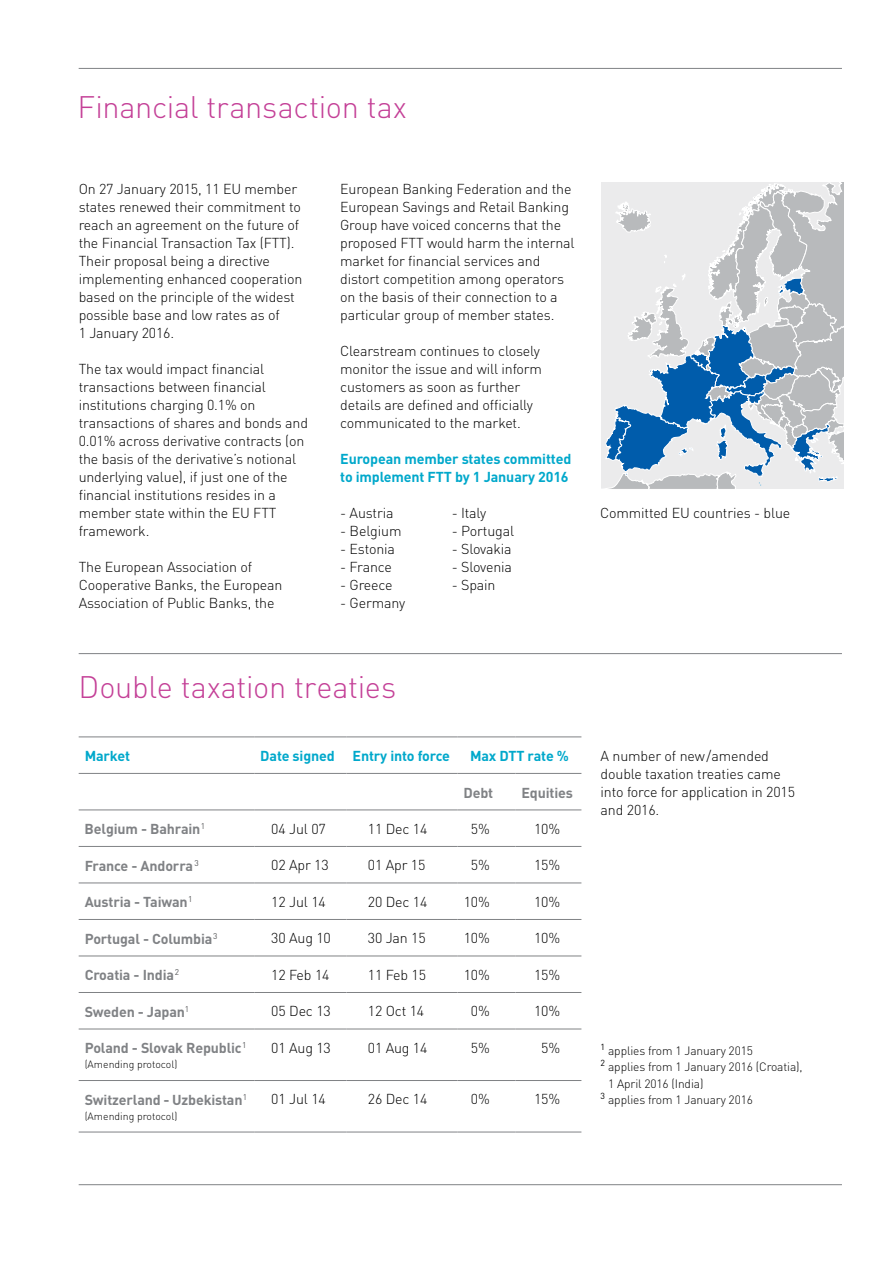
<style>
.page{position:relative;width:893px;height:1263px;background:#fff}
.page>*{position:absolute;margin:0;border:0;box-sizing:border-box;transform-origin:0 0}
.t1{font:300 30.75px "DIN";letter-spacing:-.01em;color:#c44097}
.t2{font:300 14.25px/18px "DIN";letter-spacing:-.01em;color:#000}
.t3{font:700 14.25px "DIN";letter-spacing:-.01em;color:#808285}
.t4{font:700 14.25px/18px "DIN";letter-spacing:-.01em;color:#00a8cb}
.t5{font:300 12px "DIN";letter-spacing:-.01em;color:#000}
.t6{font:300 10.5px "DIN";color:#000}
</style>
<div class="page">
<hr style="left:79px;top:1184px;width:763px;height:1px;background:#808285">
<hr style="left:79px;top:68px;width:763px;height:1px;background:#808285">
<svg style="left:601px;top:182px;width:242px;height:307px;background:#bccad6"></svg>
<hr style="left:79px;top:653px;width:763px;height:1px;background:#808285">
<hr style="left:79px;top:736px;width:175px;height:1px;background:#808285">
<hr style="left:254px;top:736px;width:93px;height:1px;background:#808285">
<hr style="left:347px;top:736px;width:111px;height:1px;background:#808285">
<hr style="left:458px;top:736px;width:57px;height:1px;background:#808285">
<hr style="left:515px;top:736px;width:66px;height:1px;background:#808285">
<hr style="left:79px;top:773px;width:175px;height:1px;background:#808285">
<hr style="left:254px;top:773px;width:93px;height:1px;background:#808285">
<hr style="left:347px;top:773px;width:111px;height:1px;background:#808285">
<hr style="left:458px;top:773px;width:57px;height:1px;background:#808285">
<hr style="left:515px;top:773px;width:66px;height:1px;background:#808285">
<hr style="left:79px;top:809px;width:175px;height:1px;background:#808285">
<hr style="left:254px;top:809px;width:93px;height:1px;background:#808285">
<hr style="left:347px;top:809px;width:111px;height:1px;background:#808285">
<hr style="left:458px;top:809px;width:57px;height:1px;background:#808285">
<hr style="left:515px;top:809px;width:66px;height:1px;background:#808285">
<hr style="left:79px;top:846px;width:175px;height:1px;background:#808285">
<hr style="left:254px;top:846px;width:93px;height:1px;background:#808285">
<hr style="left:347px;top:846px;width:111px;height:1px;background:#808285">
<hr style="left:458px;top:846px;width:57px;height:1px;background:#808285">
<hr style="left:515px;top:846px;width:66px;height:1px;background:#808285">
<hr style="left:79px;top:882px;width:175px;height:1px;background:#808285">
<hr style="left:254px;top:882px;width:93px;height:1px;background:#808285">
<hr style="left:347px;top:882px;width:111px;height:1px;background:#808285">
<hr style="left:458px;top:882px;width:57px;height:1px;background:#808285">
<hr style="left:515px;top:882px;width:66px;height:1px;background:#808285">
<hr style="left:79px;top:919px;width:175px;height:1px;background:#808285">
<hr style="left:254px;top:919px;width:93px;height:1px;background:#808285">
<hr style="left:347px;top:919px;width:111px;height:1px;background:#808285">
<hr style="left:458px;top:919px;width:57px;height:1px;background:#808285">
<hr style="left:515px;top:919px;width:66px;height:1px;background:#808285">
<hr style="left:79px;top:955px;width:175px;height:1px;background:#808285">
<hr style="left:254px;top:955px;width:93px;height:1px;background:#808285">
<hr style="left:347px;top:955px;width:111px;height:1px;background:#808285">
<hr style="left:458px;top:955px;width:57px;height:1px;background:#808285">
<hr style="left:515px;top:955px;width:66px;height:1px;background:#808285">
<hr style="left:79px;top:992px;width:175px;height:1px;background:#808285">
<hr style="left:254px;top:992px;width:93px;height:1px;background:#808285">
<hr style="left:347px;top:992px;width:111px;height:1px;background:#808285">
<hr style="left:458px;top:992px;width:57px;height:1px;background:#808285">
<hr style="left:515px;top:992px;width:66px;height:1px;background:#808285">
<hr style="left:79px;top:1028px;width:175px;height:1px;background:#808285">
<hr style="left:254px;top:1028px;width:93px;height:1px;background:#808285">
<hr style="left:347px;top:1028px;width:111px;height:1px;background:#808285">
<hr style="left:458px;top:1028px;width:57px;height:1px;background:#808285">
<hr style="left:515px;top:1028px;width:66px;height:1px;background:#808285">
<hr style="left:79px;top:1080px;width:175px;height:1px;background:#808285">
<hr style="left:254px;top:1080px;width:93px;height:1px;background:#808285">
<hr style="left:347px;top:1080px;width:111px;height:1px;background:#808285">
<hr style="left:458px;top:1080px;width:57px;height:1px;background:#808285">
<hr style="left:515px;top:1080px;width:66px;height:1px;background:#808285">
<hr style="left:79px;top:1132px;width:175px;height:1px;background:#808285">
<hr style="left:254px;top:1132px;width:93px;height:1px;background:#808285">
<hr style="left:347px;top:1132px;width:111px;height:1px;background:#808285">
<hr style="left:458px;top:1132px;width:57px;height:1px;background:#808285">
<hr style="left:515px;top:1132px;width:66px;height:1px;background:#808285">
<h1 class="t1" style="left:77px;top:88px;width:331px">Financial transaction tax</h1>
<p class="t2" style="left:79px;top:180px;width:225px">On 27 January 2015, 11 EU member states renewed their commitment to reach an agreement on the future of the Financial Transaction Tax (FTT).<br>Their proposal being a directive implementing enhanced cooperation based on the principle of the widest possible base and low rates as of<br>1 January 2016.</p>
<p class="t2" style="left:79px;top:360px;width:231px">The tax would impact financial transactions between financial institutions charging 0.1% on transactions of shares and bonds and<br>0.01% across derivative contracts (on the basis of the derivative’s notional underlying value), if just one of the financial institutions resides in a member state within the EU FTT framework.</p>
<p class="t2" style="left:79px;top:558px;width:205px">The European Association of<br>Cooperative Banks, the European<br>Association of Public Banks, the</p>
<p class="t2" style="left:340px;top:180px;width:236px">European Banking Federation and the European Savings and Retail Banking Group have voiced concerns that the proposed FTT would harm the internal market for financial services and distort competition among operators on the basis of their connection to a particular group of member states.</p>
<p class="t2" style="left:340px;top:342px;width:203px">Clearstream continues to closely monitor the issue and will inform customers as soon as further details are defined and officially communicated to the market.</p>
<p class="t4" style="left:340px;top:449px;width:233px">European member states committed to implement FTT by 1 January 2016</p>
<p class="t2" style="left:340px;top:504px;width:55px">- Austria</p>
<p class="t2" style="left:340px;top:522px;width:63px">- Belgium</p>
<p class="t2" style="left:340px;top:540px;width:56px">- Estonia</p>
<p class="t2" style="left:340px;top:558px;width:53px">- France</p>
<p class="t2" style="left:340px;top:576px;width:54px">- Greece</p>
<p class="t2" style="left:340px;top:594px;width:67px">- Germany</p>
<p class="t2" style="left:452px;top:504px;width:36px">- Italy</p>
<p class="t2" style="left:452px;top:522px;width:64px">- Portugal</p>
<p class="t2" style="left:452px;top:540px;width:61px">- Slovakia</p>
<p class="t2" style="left:452px;top:558px;width:62px">- Slovenia</p>
<p class="t2" style="left:452px;top:576px;width:45px">- Spain</p>
<h1 class="t1" style="left:79px;top:668px;width:319px">Double taxation treaties</h1>
<p class="t4" style="left:85px;top:746px;width:47px">Market</p>
<p class="t4" style="left:260px;top:746px;width:191px">Date signed Entry into force</p>
<p class="t4" style="left:470px;top:746px;width:100px">Max DTT rate %</p>
<p class="t3" style="left:463px;top:783px;width:31px">Debt</p>
<p class="t3" style="left:521px;top:783px;width:53px">Equities</p>
<p class="t3" style="left:85px;top:820px;width:122px">Belgium - Bahrain<sup>1</sup></p>
<p class="t2" style="left:271px;top:819px;width:56px">04 Jul 07</p>
<p class="t2" style="left:368px;top:819px;width:61px">11 Dec 14</p>
<p class="t2" style="left:471px;top:819px;width:20px">5%</p>
<p class="t2" style="left:534px;top:819px;width:28px">10%</p>
<p class="t3" style="left:85px;top:856px;width:116px">France - Andorra <sup>3</sup></p>
<p class="t2" style="left:271px;top:856px;width:59px">02 Apr 13</p>
<p class="t2" style="left:368px;top:856px;width:59px">01 Apr 15</p>
<p class="t2" style="left:471px;top:856px;width:20px">5%</p>
<p class="t2" style="left:534px;top:856px;width:28px">15%</p>
<p class="t3" style="left:85px;top:893px;width:109px">Austria - Taiwan<sup>1</sup></p>
<p class="t2" style="left:271px;top:892px;width:56px">12 Jul 14</p>
<p class="t2" style="left:368px;top:892px;width:61px">20 Dec 14</p>
<p class="t2" style="left:464px;top:892px;width:28px">10%</p>
<p class="t2" style="left:534px;top:892px;width:28px">10%</p>
<p class="t3" style="left:85px;top:929px;width:134px">Portugal - Columbia<sup>3</sup></p>
<p class="t2" style="left:271px;top:929px;width:61px">30 Aug 10</p>
<p class="t2" style="left:368px;top:929px;width:59px">30 Jan 15</p>
<p class="t2" style="left:464px;top:929px;width:28px">10%</p>
<p class="t2" style="left:534px;top:929px;width:28px">10%</p>
<p class="t3" style="left:85px;top:966px;width:96px">Croatia - India<sup>2</sup></p>
<p class="t2" style="left:271px;top:965px;width:60px">12 Feb 14</p>
<p class="t2" style="left:368px;top:965px;width:60px">11 Feb 15</p>
<p class="t2" style="left:464px;top:965px;width:28px">10%</p>
<p class="t2" style="left:534px;top:965px;width:28px">15%</p>
<p class="t3" style="left:85px;top:1002px;width:106px">Sweden - Japan<sup>1</sup></p>
<p class="t2" style="left:271px;top:1002px;width:61px">05 Dec 13</p>
<p class="t2" style="left:368px;top:1002px;width:58px">12 Oct 14</p>
<p class="t2" style="left:471px;top:1002px;width:20px">0%</p>
<p class="t2" style="left:534px;top:1002px;width:28px">10%</p>
<p class="t3" style="left:85px;top:1039px;width:163px">Poland - Slovak Republic<sup>1</sup></p>
<p class="t6" style="left:85px;top:1058px;width:94px">(Amending protocol)</p>
<p class="t2" style="left:271px;top:1038px;width:61px">01 Aug 13</p>
<p class="t2" style="left:368px;top:1038px;width:61px">01 Aug 14</p>
<p class="t2" style="left:471px;top:1038px;width:20px">5%</p>
<p class="t2" style="left:541px;top:1038px;width:20px">5%</p>
<p class="t3" style="left:85px;top:1090px;width:164px">Switzerland - Uzbekistan<sup>1</sup></p>
<p class="t6" style="left:85px;top:1109px;width:94px">(Amending protocol)</p>
<p class="t2" style="left:271px;top:1090px;width:56px">01 Jul 14</p>
<p class="t2" style="left:368px;top:1090px;width:61px">26 Dec 14</p>
<p class="t2" style="left:471px;top:1090px;width:20px">0%</p>
<p class="t2" style="left:534px;top:1090px;width:28px">15%</p>
<p class="t2" style="left:600px;top:504px;width:192px">Committed EU countries - blue</p>
<p class="t2" style="left:601px;top:747px;width:196px">A number of new/amended double taxation treaties came into force for application in 2015 and 2016.</p>
<p class="t5" style="left:601px;top:1043px;width:154px"><sup>1</sup> applies from 1 January 2015</p>
<p class="t5" style="left:601px;top:1060px;width:203px"><sup>2</sup> applies from 1 January 2016 (Croatia),</p>
<p class="t5" style="left:608px;top:1076px;width:97px">1 April 2016 (India)</p>
<p class="t5" style="left:601px;top:1093px;width:154px"><sup>3</sup> applies from 1 January 2016</p>
</div>
